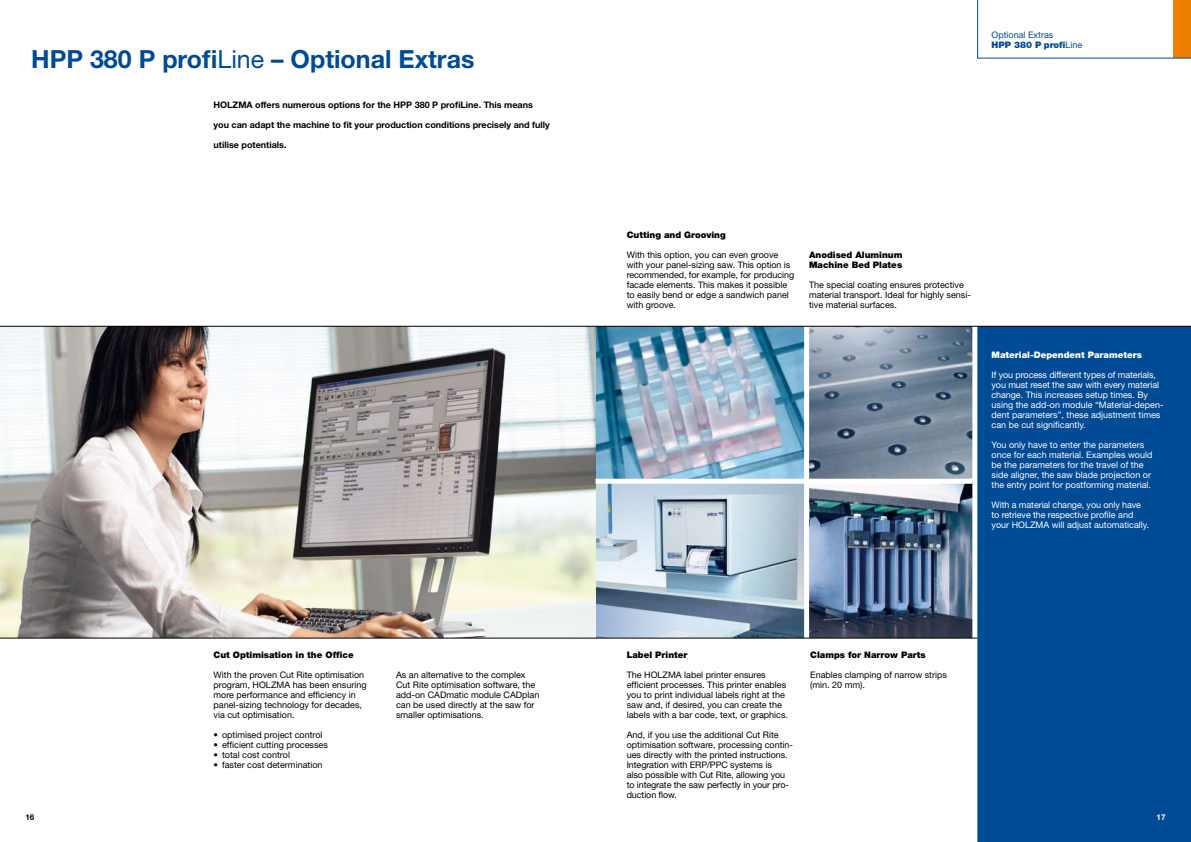
<style>
.page{position:relative;width:1191px;height:842px;background:#fff}
.page>*{position:absolute;margin:0;border:0;box-sizing:border-box;transform-origin:0 0}
.t1{font:700 25px "Helvetica Neue";color:#004b95}
.t2{font:9px/10px "Helvetica Neue";color:#000}
.t3{font:9px/10px "Helvetica Neue";color:#fff}
.t4{font:700 9px "Helvetica Neue";color:#000}
.t5{font:900 9px/10px "Helvetica Neue";color:#000}
.t6{font:9px/10px "Helvetica Neue";color:#004b95}
.t7{font:900 9px "Helvetica Neue";color:#fff}
.t8{font:700 8px "Helvetica Neue";color:#000}
.t9{font:700 8px "Helvetica Neue";color:#fff}
.s1{font-weight:400}
.s2{font-weight:900}
</style>
<div class="page">
<img style="left:809px;top:484px;width:163px;height:154px">
<img style="left:809px;top:327px;width:163px;height:152px">
<img style="left:595px;top:484px;width:209px;height:154px">
<img style="left:595px;top:327px;width:209px;height:152px">
<div style="left:977px;top:326px;width:214px;height:516px;background:#004b95"></div>
<svg style="left:977px;top:0;width:214px;height:58px"></svg>
<img style="left:0;top:327px;width:595px;height:311px">
<hr style="left:0;top:326px;width:1191px;height:1px;background:#000">
<hr style="left:0;top:638px;width:977px;height:1px;background:#000">
<h1 class="t1" style="left:31px;top:44px;width:445px">HPP 380 P profi<span class="s1">Line</span> – Optional Extras</h1>
<p class="t4" style="left:214px;top:100px;width:321px">HOLZMA offers numerous options for the HPP 380 P profiLine. This means</p>
<p class="t4" style="left:214px;top:120px;width:338px">you can adapt the machine to fit your production conditions precisely and fully</p>
<p class="t4" style="left:214px;top:140px;width:74px">utilise potentials.</p>
<p class="t8" style="left:26px;top:812px;width:10px">16</p>
<p class="t5" style="left:214px;top:650px;width:142px">Cut Optimisation in the Office</p>
<p class="t2" style="left:214px;top:670px;width:154px">With the proven Cut Rite optimisation program, HOLZMA has been ensuring more performance and efficiency in panel-sizing technology for decades, via cut optimisation.</p>
<p class="t2" style="left:214px;top:730px;width:110px">• optimised project control</p>
<p class="t2" style="left:214px;top:740px;width:116px">• efficient cutting processes</p>
<p class="t2" style="left:214px;top:750px;width:78px">• total cost control</p>
<p class="t2" style="left:214px;top:760px;width:110px">• faster cost determination</p>
<p class="t2" style="left:396px;top:670px;width:145px">As an alternative to the complex<br>Cut Rite optimisation software, the add-on CADmatic module CADplan can be used directly at the saw for smaller optimisations.</p>
<p class="t6" style="left:991px;top:30px;width:92px">Optional Extras<br><span class="s2">HPP 380 P profi</span>Line</p>
<p class="t5" style="left:626px;top:230px;width:101px">Cutting and Grooving</p>
<p class="t2" style="left:626px;top:250px;width:169px">With this option, you can even groove with your panel-sizing saw. This option is recommended, for example, for producing facade elements. This makes it possible to easily bend or edge a sandwich panel with groove.</p>
<p class="t5" style="left:809px;top:250px;width:95px">Anodised Aluminum<br>Machine Bed Plates</p>
<p class="t2" style="left:809px;top:280px;width:163px">The special coating ensures protective material transport. Ideal for highly sensi&shy;tive material surfaces.</p>
<p class="t7" style="left:991px;top:350px;width:152px">Material-Dependent Parameters</p>
<p class="t3" style="left:991px;top:370px;width:173px">If you process different types of materials, you must reset the saw with every material change. This increases setup times. By using the add-on module “Material-depen&shy;dent parameters”, these adjustment times can be cut significantly.</p>
<p class="t3" style="left:991px;top:440px;width:162px">You only have to enter the parameters once for each material. Examples would be the parameters for the travel of the side aligner, the saw blade projection or the entry point for postforming material.</p>
<p class="t3" style="left:991px;top:500px;width:159px">With a material change, you only have to retrieve the respective profile and your HOLZMA will adjust automatically.</p>
<p class="t5" style="left:626px;top:650px;width:62px">Label Printer</p>
<p class="t2" style="left:626px;top:670px;width:163px">The HOLZMA label printer ensures efficient processes. This printer enables you to print individual labels right at the saw and, if desired, you can create the labels with a bar code, text, or graphics.</p>
<p class="t2" style="left:626px;top:730px;width:168px">And, if you use the additional Cut Rite optimisation software, processing contin&shy;ues directly with the printed instructions.<br>Integration with ERP/PPC systems is<br>also possible with Cut Rite, allowing you to integrate the saw perfectly in your pro&shy;duction flow.</p>
<p class="t5" style="left:810px;top:650px;width:117px">Clamps for Narrow Parts</p>
<p class="t2" style="left:810px;top:670px;width:138px">Enables clamping of narrow strips (min. 20 mm).</p>
<p class="t9" style="left:1156px;top:812px;width:10px">17</p>
</div>
